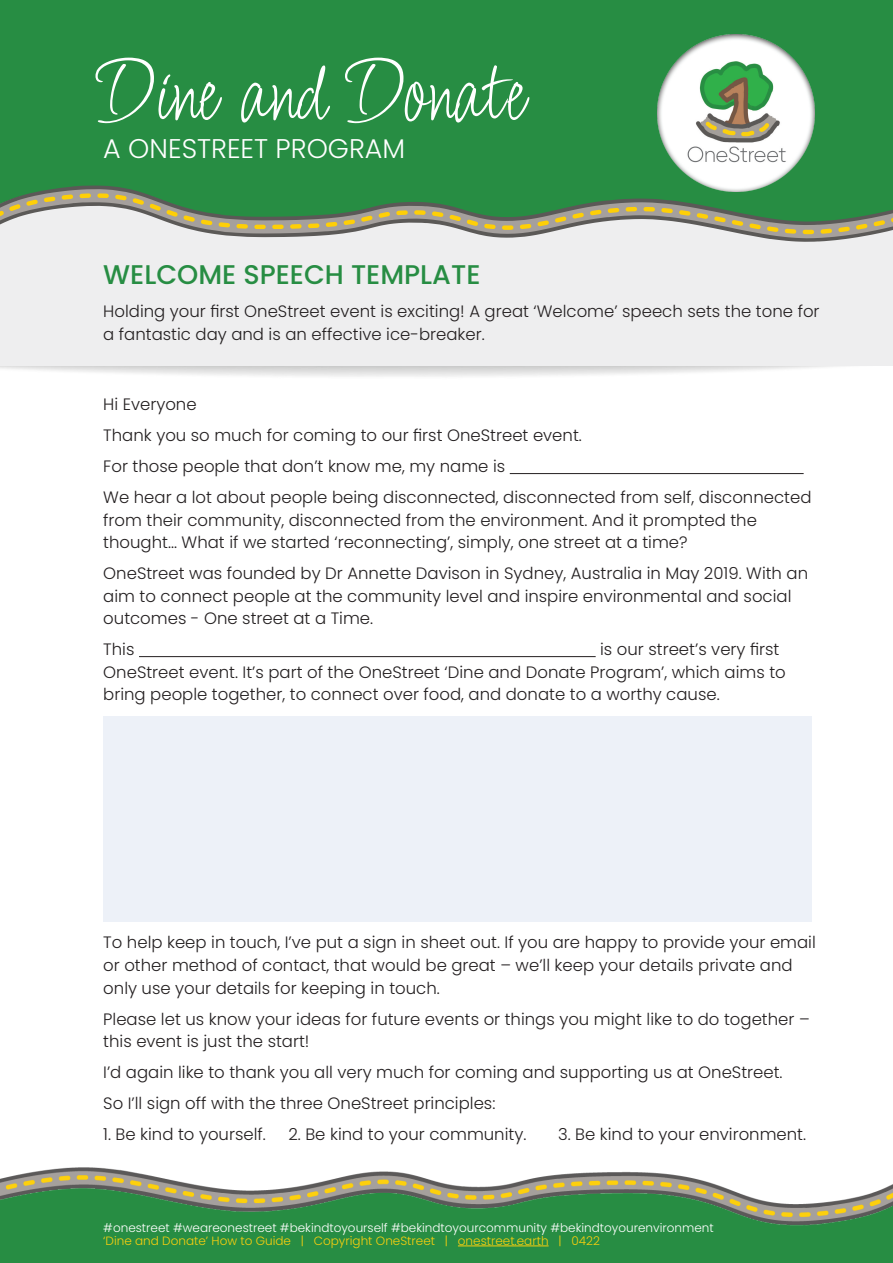
<style>
.page{position:relative;width:893px;height:1263px;background:#fff}
.page>*{position:absolute;margin:0;border:0;box-sizing:border-box;transform-origin:0 0}
.t1{font:90px "Licorice";color:#fff}
.t2{font:500 27px "Poppins";color:#278d43}
.t3{font:300 27px "Poppins";color:#fff}
.t4{font:300 16.5px/22.5px "Poppins";color:#231f20}
.t5{font:300 12px "Poppins";color:#fff}
.t6{font:300 12px "Poppins";color:#facf0e}
</style>
<div class="page">
<div style="left:0;top:72px;width:893px;height:293px;background:#eeeeef"></div>
<div style="left:0;top:1232px;width:893px;height:31px;background:#278d43"></div>
<div style="left:0;top:0;width:893px;height:186px;background:#278d43"></div>
<img style="left:657px;top:35px;width:157px;height:151px">
<img style="left:0;top:1167px;width:893px;height:65px">
<svg style="left:0;top:186px;width:893px;height:56px"></svg>
<hr style="left:510px;top:473px;width:294px;height:1px;background:#231f20">
<hr style="left:139px;top:656px;width:457px;height:1px;background:#231f20">
<hr style="left:458px;top:1245px;width:91px;height:1px;background:#facf0e">
<div style="left:103px;top:716px;width:709px;height:206px;background:#edf1f8"></div>
<h1 class="t1" style="left:97px;top:26px;width:428px">Dine and Donate</h1>
<h2 class="t3" style="left:103px;top:133px;width:303px">A ONESTREET PROGRAM</h2>
<h2 class="t2" style="left:103px;top:259px;width:379px">WELCOME SPEECH TEMPLATE</h2>
<p class="t4" style="left:103px;top:300px;width:718px">Holding your first OneStreet event is exciting! A great ‘Welcome’ speech sets the tone for a fantastic day and is an effective ice-breaker.</p>
<p class="t4" style="left:103px;top:389px;width:710px;line-height:31px">Hi Everyone<br>Thank you so much for coming to our first OneStreet event.<br>For those people that don’t know me, my name is<br>We hear a lot about people being disconnected, disconnected from self, disconnected</p>
<p class="t4" style="left:103px;top:509px;width:655px">from their community, disconnected from the environment. And it prompted the thought... What if we started ‘reconnecting’, simply, one street at a time?</p>
<p class="t4" style="left:103px;top:562px;width:706px">OneStreet was founded by Dr Annette Davison in Sydney, Australia in May 2019. With an aim to connect people at the community level and inspire environmental and social outcomes - One street at a Time.</p>
<p class="t4" style="left:103px;top:638px;width:33px">This</p>
<p class="t4" style="left:103px;top:638px;width:684px;text-indent:497px">is our street’s very first<br>OneStreet event. It’s part of the OneStreet ‘Dine and Donate Program’, which aims to bring people together, to connect over food, and donate to a worthy cause.</p>
<p class="t4" style="left:103px;top:931px;width:714px">To help keep in touch, I’ve put a sign in sheet out. If you are happy to provide your email or other method of contact, that would be great – we’ll keep your details private and only use your details for keeping in touch.</p>
<p class="t4" style="left:103px;top:1007px;width:708px">Please let us know your ideas for future events or things you might like to do together – this event is just the start!</p>
<p class="t4" style="left:103px;top:1057px;width:681px;line-height:31px">I’d again like to thank you all very much for coming and supporting us at OneStreet.<br>So I’ll sign off with the three OneStreet principles:</p>
<p class="t4" style="left:103px;top:1123px;width:164px">1. Be kind to yourself.</p>
<p class="t4" style="left:288px;top:1123px;width:239px">2. Be kind to your community.</p>
<p class="t4" style="left:558px;top:1123px;width:250px">3. Be kind to your environment.</p>
<p class="t5" style="left:103px;top:1220px;width:612px">#onestreet #weareonestreet #bekindtoyourself #bekindtoyourcommunity #bekindtoyourenvironment</p>
<p class="t6" style="left:103px;top:1234px;width:498px">‘Dine and Donate’ How to Guide | Copyright OneStreet | onestreet.earth | 0422</p>
</div>
